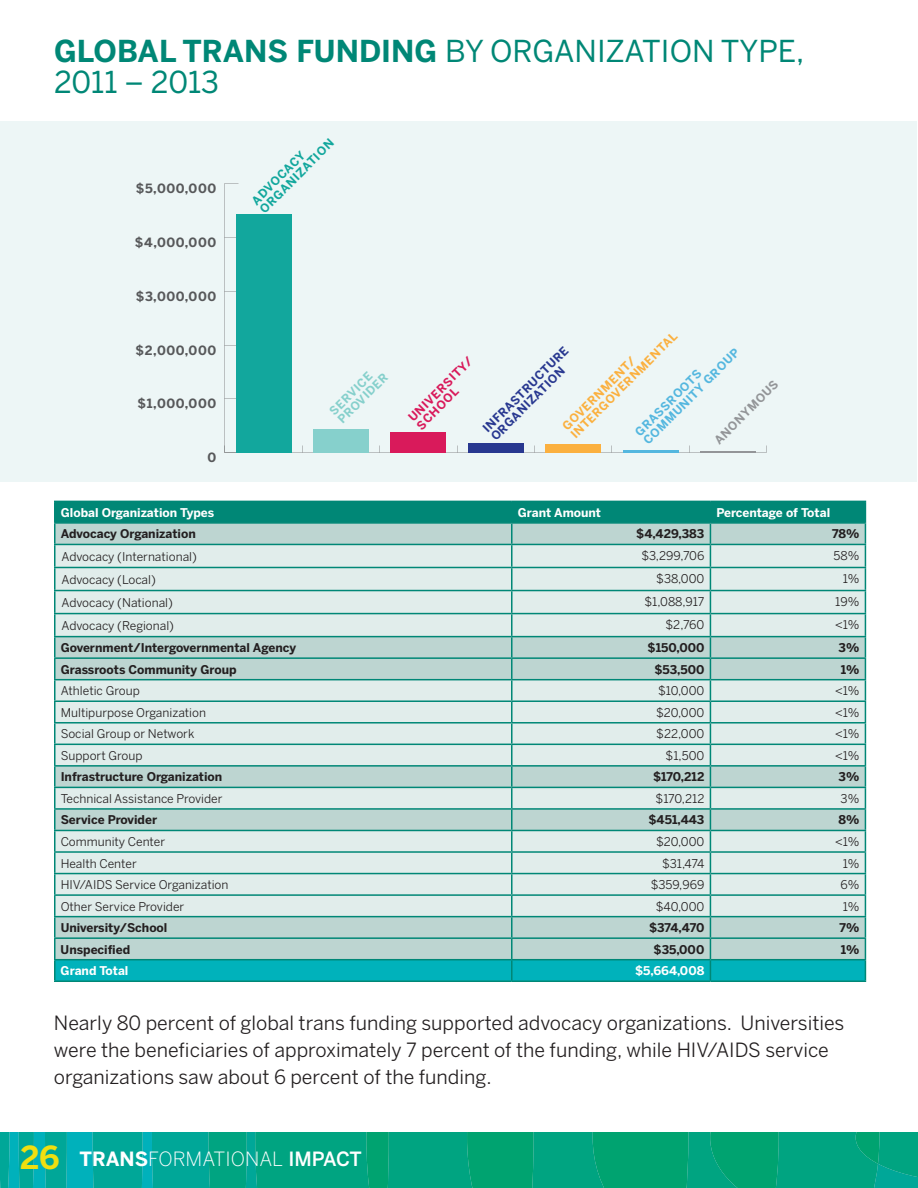
<style>
.page{position:relative;width:918px;height:1188px;background:#fff}
.page>*{position:absolute;margin:0;border:0;box-sizing:border-box;transform-origin:0 0}
.t1{font:30px/31.5px "Benton Sans";color:#008776}
.t2{font:19.5px/27px "Benton Sans";color:#231f20}
.t3{font:300 19.5px "Benton Sans";color:#fff}
.t4{font:500 19.5px "Benton Sans";color:#fff}
.t5{font:700 12.75px "Benton Sans";letter-spacing:.05em;color:#57585a}
.t6{font:12px "Benton Sans";color:#231f20}
.t7{font:700 12px "Benton Sans";color:#231f20}
.t8{font:700 12px "Benton Sans";color:#fff}
.t9{font:700 11.7px/11.7px "Benton Sans";color:#fbb03f}
.t10{font:700 11.7px/11.7px "Benton Sans";color:#283890}
.t11{font:700 11.7px/11.7px "Benton Sans";color:#54b7df}
.t12{font:700 11.7px/11.7px "Benton Sans";color:#12a79d}
.t13{font:700 11.7px/11.7px "Benton Sans";color:#d91a5b}
.t14{font:700 11.7px/11.7px "Benton Sans";color:#86d0cc}
.t15{font:700 11.7px "Benton Sans";color:#939598}
.s1{font-weight:700}
.s2{font-weight:700;font-size:31.5px;color:#f0df10}
.s3{font-weight:500}
</style>
<div class="page">
<hr style="left:54px;top:501px;width:458px;height:1px;background:#008776">
<hr style="left:54px;top:502px;width:2px;height:20px;background:#008776">
<hr style="left:54px;top:522px;width:458px;height:2px;background:#008776">
<hr style="left:54px;top:524px;width:2px;height:20px;background:#008776">
<hr style="left:54px;top:544px;width:458px;height:1px;background:#008776">
<hr style="left:54px;top:545px;width:2px;height:22px;background:#008776">
<hr style="left:54px;top:567px;width:458px;height:1px;background:#008776">
<hr style="left:54px;top:568px;width:2px;height:22px;background:#008776">
<hr style="left:54px;top:590px;width:458px;height:1px;background:#008776">
<hr style="left:54px;top:591px;width:2px;height:22px;background:#008776">
<hr style="left:54px;top:613px;width:458px;height:1px;background:#008776">
<hr style="left:54px;top:614px;width:2px;height:22px;background:#008776">
<hr style="left:54px;top:636px;width:458px;height:1px;background:#008776">
<hr style="left:54px;top:637px;width:2px;height:20px;background:#008776">
<hr style="left:54px;top:657px;width:458px;height:2px;background:#008776">
<hr style="left:54px;top:659px;width:2px;height:20px;background:#008776">
<hr style="left:54px;top:679px;width:458px;height:1px;background:#008776">
<hr style="left:54px;top:680px;width:2px;height:20px;background:#008776">
<hr style="left:54px;top:700px;width:458px;height:2px;background:#008776">
<hr style="left:54px;top:702px;width:2px;height:20px;background:#008776">
<hr style="left:54px;top:722px;width:458px;height:2px;background:#008776">
<hr style="left:54px;top:724px;width:2px;height:20px;background:#008776">
<hr style="left:54px;top:744px;width:458px;height:1px;background:#008776">
<hr style="left:54px;top:745px;width:2px;height:20px;background:#008776">
<hr style="left:54px;top:765px;width:458px;height:2px;background:#008776">
<hr style="left:54px;top:767px;width:2px;height:20px;background:#008776">
<hr style="left:54px;top:787px;width:458px;height:1px;background:#008776">
<hr style="left:54px;top:788px;width:2px;height:20px;background:#008776">
<hr style="left:54px;top:808px;width:458px;height:2px;background:#008776">
<hr style="left:54px;top:810px;width:2px;height:20px;background:#008776">
<hr style="left:54px;top:830px;width:458px;height:1px;background:#008776">
<hr style="left:54px;top:831px;width:2px;height:20px;background:#008776">
<hr style="left:54px;top:851px;width:458px;height:2px;background:#008776">
<hr style="left:54px;top:853px;width:2px;height:20px;background:#008776">
<hr style="left:54px;top:873px;width:458px;height:1px;background:#008776">
<hr style="left:54px;top:874px;width:2px;height:20px;background:#008776">
<hr style="left:54px;top:894px;width:458px;height:2px;background:#008776">
<hr style="left:54px;top:896px;width:2px;height:20px;background:#008776">
<hr style="left:54px;top:916px;width:458px;height:1px;background:#008776">
<hr style="left:54px;top:917px;width:2px;height:20px;background:#008776">
<hr style="left:54px;top:937px;width:458px;height:2px;background:#008776">
<hr style="left:54px;top:939px;width:2px;height:20px;background:#008776">
<hr style="left:54px;top:959px;width:458px;height:1px;background:#008776">
<hr style="left:54px;top:960px;width:2px;height:21px;background:#008776">
<svg style="left:55px;top:501px;width:811px;height:480px;background:#b2d7d3"></svg>
<hr style="left:54px;top:981px;width:458px;height:1px;background:#008776">
<hr style="left:512px;top:981px;width:198px;height:1px;background:#008776">
<hr style="left:710px;top:981px;width:156px;height:1px;background:#008776">
<div style="left:0;top:122px;width:917px;height:360px;background:#edf6f6"></div>
<div style="left:236px;top:214px;width:55px;height:239px;background:#12a79d"></div>
<div style="left:313px;top:429px;width:56px;height:24px;background:#86d0cc"></div>
<div style="left:391px;top:433px;width:55px;height:20px;background:#d91a5b"></div>
<div style="left:468px;top:444px;width:56px;height:9px;background:#283890"></div>
<div style="left:545px;top:445px;width:56px;height:8px;background:#fbb03f"></div>
<hr style="left:623px;top:450px;width:55px;height:3px;background:#54b7df">
<hr style="left:700px;top:451px;width:56px;height:2px;background:#939598">
<svg style="left:0;top:1133px;width:918px;height:55px;background:#00a584"></svg>
<h1 class="t1" style="left:54px;top:35px;width:752px"><span class="s1">Global Trans Funding</span> BY ORGANIZATIO N TYPE,<br>2011 – 2013</h1>
<p class="t5" style="left:136px;top:181px;width:82px">$5,000,000</p>
<p class="t5" style="left:135px;top:235px;width:83px">$4,000,000</p>
<p class="t5" style="left:136px;top:289px;width:82px">$3,000,000</p>
<p class="t5" style="left:136px;top:342px;width:82px">$2,000,000</p>
<p class="t5" style="left:138px;top:396px;width:80px">$1,000,000</p>
<p class="t5" style="left:208px;top:450px;width:10px">0</p>
<p class="t12" style="left:249px;top:198px;width:100px;rotate:-45deg">ADVOCACY<br>ORGANIZATION</p>
<p class="t14" style="left:327px;top:409px;width:67px;rotate:-45deg">SERVICE<br>PROVIDER</p>
<p class="t13" style="left:406px;top:415px;width:87px;rotate:-45deg">UNIVERSITY/<br>SCHOOL</p>
<p class="t9" style="left:560px;top:424px;width:147px;rotate:-45deg">GOVERNMENT/<br>INTERGOVERNMENTAL</p>
<p class="t10" style="left:481px;top:426px;width:117px;rotate:-45deg">INFRASTRUCTURE<br>ORGANIZATION</p>
<p class="t11" style="left:633px;top:430px;width:131px;rotate:-45deg">GRASSROOTS<br>COMMUNITY GROUP</p>
<p class="t15" style="left:711px;top:437px;width:86px;rotate:-45deg">ANONYMOUS</p>
<p class="t8" style="left:61px;top:505px;width:155px">Global Organization Types</p>
<p class="t8" style="left:518px;top:505px;width:85px">Grant Amount</p>
<p class="t8" style="left:716px;top:505px;width:115px">Percentage of Total</p>
<p class="t7" style="left:61px;top:527px;width:137px">Advocacy Organization</p>
<p class="t7" style="left:636px;top:527px;width:70px">$4,429,383</p>
<p class="t7" style="left:832px;top:527px;width:29px">78%</p>
<p class="t6" style="left:62px;top:549px;width:137px">Advocacy (International)</p>
<p class="t6" style="left:641px;top:549px;width:65px">$3,299,706</p>
<p class="t6" style="left:834px;top:549px;width:27px">58%</p>
<p class="t6" style="left:62px;top:572px;width:96px">Advocacy (Local)</p>
<p class="t6" style="left:656px;top:572px;width:50px">$38,000</p>
<p class="t6" style="left:843px;top:572px;width:18px">1%</p>
<p class="t6" style="left:62px;top:595px;width:113px">Advocacy (National)</p>
<p class="t6" style="left:644px;top:595px;width:61px">$1,088,917</p>
<p class="t6" style="left:835px;top:595px;width:26px">19%</p>
<p class="t6" style="left:62px;top:618px;width:114px">Advocacy (Regional)</p>
<p class="t6" style="left:666px;top:618px;width:40px">$2,760</p>
<p class="t6" style="left:835px;top:618px;width:26px">&lt;1%</p>
<p class="t7" style="left:61px;top:641px;width:237px">Government/I ntergovernmental Agency</p>
<p class="t7" style="left:648px;top:641px;width:58px">$150,000</p>
<p class="t7" style="left:839px;top:641px;width:22px">3%</p>
<p class="t7" style="left:61px;top:662px;width:177px">Grassroots Community Group</p>
<p class="t7" style="left:654px;top:662px;width:52px">$53,500</p>
<p class="t7" style="left:841px;top:662px;width:20px">1%</p>
<p class="t6" style="left:61px;top:684px;width:81px">Athletic Group</p>
<p class="t6" style="left:658px;top:684px;width:48px">$10,000</p>
<p class="t6" style="left:835px;top:684px;width:26px">&lt;1%</p>
<p class="t6" style="left:61px;top:705px;width:147px">Multipurpose Organization</p>
<p class="t6" style="left:656px;top:705px;width:50px">$20,000</p>
<p class="t6" style="left:835px;top:705px;width:26px">&lt;1%</p>
<p class="t6" style="left:61px;top:727px;width:135px">Social Group or Network</p>
<p class="t6" style="left:656px;top:727px;width:50px">$22,000</p>
<p class="t6" style="left:835px;top:727px;width:26px">&lt;1%</p>
<p class="t6" style="left:61px;top:748px;width:83px">Support Group</p>
<p class="t6" style="left:666px;top:748px;width:40px">$1,500</p>
<p class="t6" style="left:835px;top:748px;width:26px">&lt;1%</p>
<p class="t7" style="left:61px;top:770px;width:163px">I nfrastructure Organization</p>
<p class="t7" style="left:653px;top:770px;width:53px">$170,212</p>
<p class="t7" style="left:839px;top:770px;width:22px">3%</p>
<p class="t6" style="left:61px;top:791px;width:163px">Technical Assistance Provider</p>
<p class="t6" style="left:656px;top:791px;width:50px">$170,212</p>
<p class="t6" style="left:841px;top:791px;width:20px">3%</p>
<p class="t7" style="left:61px;top:813px;width:98px">Service Provider</p>
<p class="t7" style="left:648px;top:813px;width:58px">$451,443</p>
<p class="t7" style="left:838px;top:813px;width:22px">8%</p>
<p class="t6" style="left:61px;top:835px;width:106px">Community Center</p>
<p class="t6" style="left:656px;top:835px;width:50px">$20,000</p>
<p class="t6" style="left:835px;top:835px;width:26px">&lt;1%</p>
<p class="t6" style="left:61px;top:856px;width:78px">Health Center</p>
<p class="t6" style="left:662px;top:856px;width:44px">$31,474</p>
<p class="t6" style="left:843px;top:856px;width:18px">1%</p>
<p class="t6" style="left:61px;top:878px;width:169px">HIV/AIDS Service Organization</p>
<p class="t6" style="left:651px;top:878px;width:55px">$359,969</p>
<p class="t6" style="left:840px;top:878px;width:20px">6%</p>
<p class="t6" style="left:61px;top:899px;width:125px">Other Service Provider</p>
<p class="t6" style="left:656px;top:899px;width:50px">$40,000</p>
<p class="t6" style="left:843px;top:899px;width:18px">1%</p>
<p class="t7" style="left:61px;top:921px;width:108px">University/School</p>
<p class="t7" style="left:649px;top:921px;width:57px">$374,470</p>
<p class="t7" style="left:839px;top:921px;width:21px">7%</p>
<p class="t7" style="left:61px;top:942px;width:71px">Unspecified</p>
<p class="t7" style="left:654px;top:942px;width:52px">$35,000</p>
<p class="t7" style="left:841px;top:942px;width:20px">1%</p>
<p class="t8" style="left:61px;top:964px;width:69px">Grand Total</p>
<p class="t8" style="left:635px;top:964px;width:71px">$5,664,008</p>
<h2 class="t2" style="left:54px;top:1009px;width:792px">Nearly 80 percent of global trans funding supported advocacy organizations. Universities were the beneficiaries of approximately 7 percent of the funding, while HIV/AIDS service organizations saw about 6 percent of the funding.</h2>
<h2 class="t3" style="left:20px;top:1147px;width:281px"><span class="s2">26</span> <span class="s1">trans</span>FORMATI ONAL <span class="s3">IMPA</span></h2>
<h2 class="t4" style="left:336px;top:1147px;width:27px">CT</h2>
</div>
